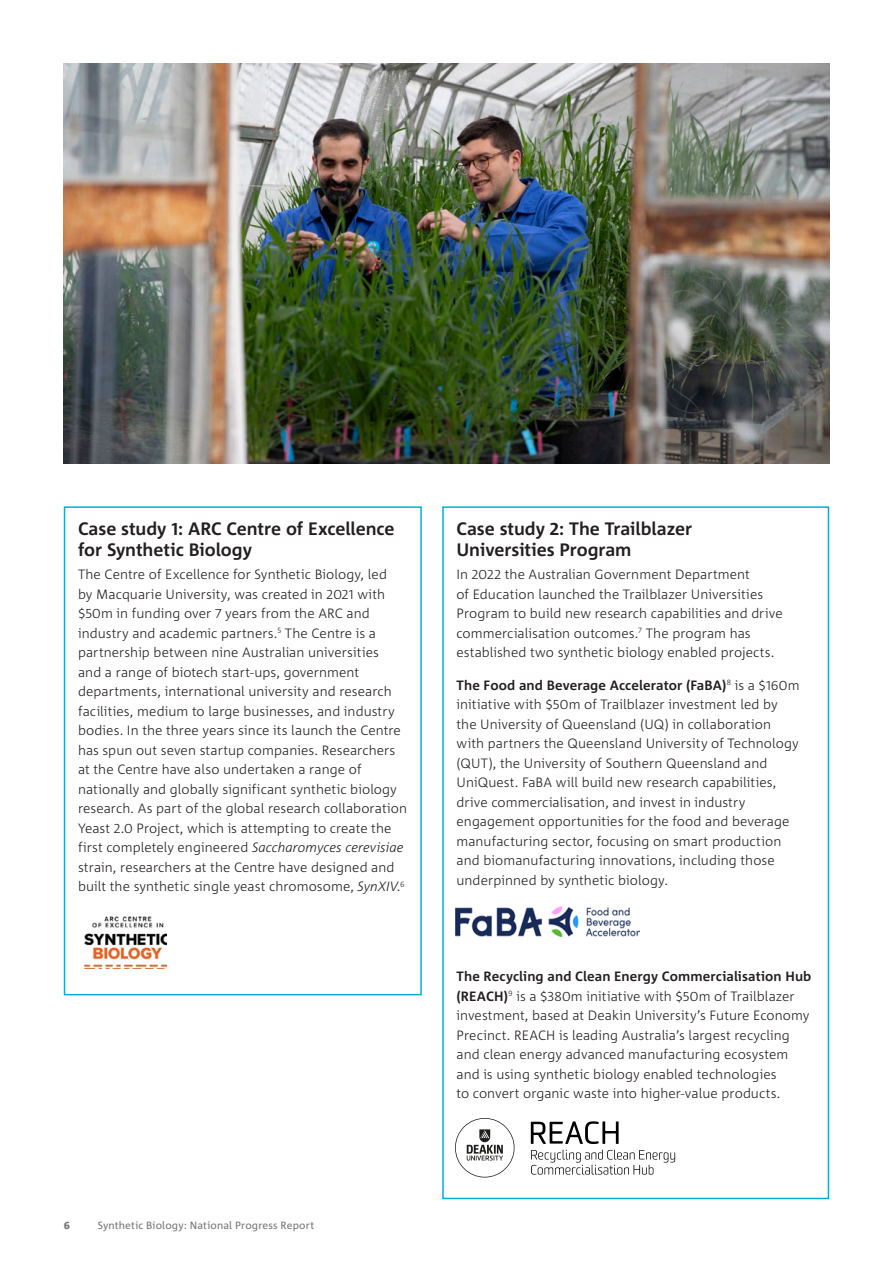
<style>
.page{position:relative;width:893px;height:1263px;background:#fff}
.page>*{position:absolute;margin:0;border:0;box-sizing:border-box;transform-origin:0 0}
.H3_Subhead{font:700 18px/21px "Corpid C1";letter-spacing:-.005em;color:#231f20}
.Body_Copy{font:300 13.5px/19.5px "Corpid C1";letter-spacing:.005em;color:#231f20}
.t1{font:10.5px "Corpid C1";letter-spacing:.015em;color:#757679}
.t2{font:800 10.5px "Corpid C1";color:#757679}
.s1{font-style:italic}
.s2{font-weight:700}
</style>
<div class="page">
<img style="left:64px;top:64px;width:765px;height:400px">
<div style="left:64px;top:506px;width:358px;height:489px;border:2px solid #00aedc"></div>
<div style="left:442px;top:506px;width:387px;height:693px;border:2px solid #00aedc"></div>
<img style="left:84px;top:916px;width:82px;height:52px">
<img style="left:455px;top:906px;width:185px;height:30px">
<svg style="left:455px;top:1118px;width:60px;height:59px"></svg>
<svg style="left:531px;top:1121px;width:88px;height:23px"></svg>
<svg style="left:531px;top:1150px;width:144px;height:24px"></svg>
<h3 class="H3_Subhead" style="left:78px;top:517px;width:318px">Case study 1: ARC Centre of Excellence for Synthetic Biology</h3>
<p class="Body_Copy" style="left:78px;top:564px;width:331px">The Centre of Excellence for Synthetic Biology, led<br>by Macquarie University, was created in 2021 with $50m in funding over 7 years from the ARC and industry and academic partners.<sup>5</sup> The Centre is a partnership between nine Australian universities<br>and a range of biotech start-ups, government departments, international university and research facilities, medium to large businesses, and industry bodies. In the three years since its launch the Centre has spun out seven startup companies. Researchers at the Centre have also undertaken a range of nationally and globally significant synthetic biology research. As part of the global research collaboration Yeast 2.0 Project, which is attempting to create the first completely engineered <span class="s1">Saccharomyces cerevisiae </span>strain, researchers at the Centre have designed and built the synthetic single yeast chromosome, <span class="s1">SynXIV</span>.<sup>6</sup></p>
<p class="t2" style="left:64px;top:1218px;width:8px">6</p>
<p class="t1" style="left:98px;top:1218px;width:218px">Synthetic Biology: National Progress Report</p>
<h3 class="H3_Subhead" style="left:456px;top:517px;width:237px">Case study 2: The Trailblazer<br>Universities Program</h3>
<p class="Body_Copy" style="left:456px;top:564px;width:328px">In 2022 the Australian Government Department<br>of Education launched the Trailblazer Universities Program to build new research capabilities and drive commercialisation outcomes.<sup>7</sup> The program has established two synthetic biology enabled projects.</p>
<p class="Body_Copy" style="left:456px;top:675px;width:345px"><span class="s2">The Food and Beverage Accelerator (FaBA)</span><sup>8</sup> is a $160m initiative with $50m of Trailblazer investment led by the University of Queensland (UQ) in collaboration with partners the Queensland University of Technology (QUT), the University of Southern Queensland and UniQuest. FaBA will build new research capabilities, drive commercialisation, and invest in industry engagement opportunities for the food and beverage manufacturing sector, focusing on smart production and biomanufacturing innovations, including those underpinned by synthetic biology.</p>
<p class="Body_Copy" style="left:456px;top:966px;width:356px"><span class="s2">The Recycling and Clean Energy Commercialisation Hub (REACH)</span><sup>9</sup> is a $380m initiative with $50m of Trailblazer investment, based at Deakin University’s Future Economy Precinct. REACH is leading Australia’s largest recycling and clean energy advanced manufacturing ecosystem and is using synthetic biology enabled technologies<br>to convert organic waste into higher-value products.</p>
</div>
